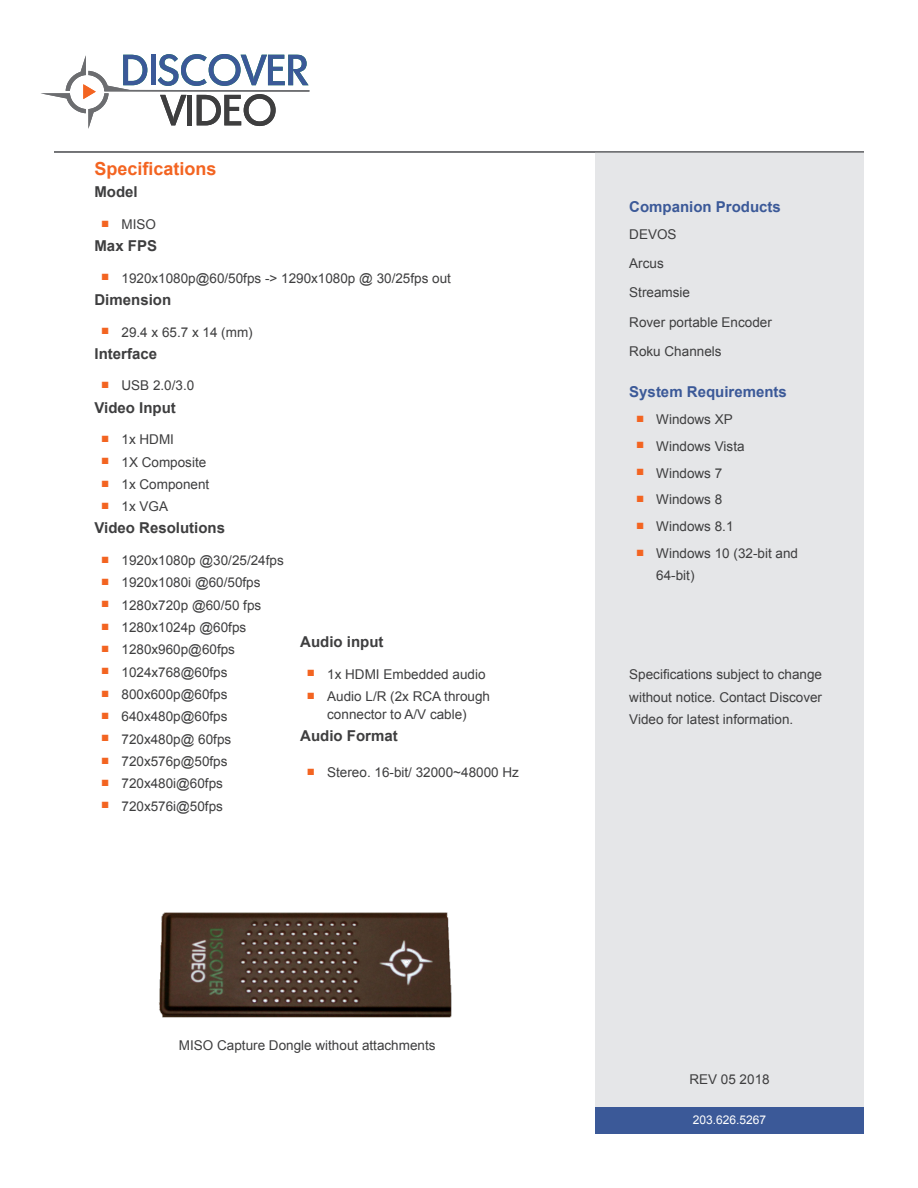
<style>
.page{position:relative;width:918px;height:1188px;background:#fff}
.page>*{position:absolute;margin:0;border:0;box-sizing:border-box;transform-origin:0 0}
.t1{font:700 18px "Arial";color:#f36421}
.Subhead{font:700 15px "Arial";color:#3e3e3f}
.Sidebar_Header{font:700 15px "Arial";color:#3b5998}
.Sidebar_Text{font:13.5px/22.5px "Arial";color:#3e3e3f}
.t2{font:12px "Arial";color:#fff}
</style>
<div class="page">
<div style="left:595px;top:153px;width:269px;height:981px;background:#e5e6e8"></div>
<svg style="left:160px;top:95px;width:26px;height:30px"></svg>
<div style="left:187px;top:95px;width:5px;height:30px;background:#3e3e3f"></div>
<svg style="left:197px;top:94px;width:79px;height:32px"></svg>
<svg style="left:41px;top:55px;width:106px;height:74px"></svg>
<div style="left:151px;top:55px;width:5px;height:30px;background:#3b5998"></div>
<svg style="left:158px;top:54px;width:151px;height:32px"></svg>
<hr style="left:104px;top:90px;width:205px;height:2px;background:#6c6d70">
<hr style="left:54px;top:151px;width:810px;height:2px;background:#6c6d70">
<div style="left:595px;top:1107px;width:269px;height:27px;background:#3b5998"></div>
<img style="left:159px;top:912px;width:293px;height:106px">
<p class="t1" style="left:94px;top:157px;width:124px">Specifications</p>
<p class="Subhead" style="left:94px;top:182px;width:45px">Model</p>
<p class="Sidebar_Text" style="left:101px;top:213px;width:56px"><sup>■</sup> MISO</p>
<p class="Subhead" style="left:94px;top:236px;width:64px">Max FPS</p>
<p class="Sidebar_Text" style="left:101px;top:267px;width:351px"><sup>■</sup> 1920x1080p@60/50fps -&gt; 1290x1080p @ 30/25fps out</p>
<p class="Subhead" style="left:94px;top:290px;width:78px">Dimension</p>
<p class="Sidebar_Text" style="left:101px;top:321px;width:153px"><sup>■</sup> 29.4 x 65.7 x 14 (mm)</p>
<p class="Subhead" style="left:94px;top:344px;width:64px">Interface</p>
<p class="Sidebar_Text" style="left:101px;top:375px;width:95px"><sup>■</sup> USB 2.0/3.0</p>
<p class="Subhead" style="left:94px;top:397px;width:83px">Video Input</p>
<p class="Sidebar_Text" style="left:101px;top:428px;width:74px"><sup>■</sup> 1x HDMI</p>
<p class="Sidebar_Text" style="left:101px;top:451px;width:107px"><sup>■</sup> 1X Composite</p>
<p class="Sidebar_Text" style="left:101px;top:473px;width:110px"><sup>■</sup> 1x Component</p>
<p class="Sidebar_Text" style="left:101px;top:495px;width:68px"><sup>■</sup> 1x VGA</p>
<p class="Subhead" style="left:94px;top:518px;width:132px">Video Resolutions</p>
<p class="Sidebar_Text" style="left:101px;top:549px;width:184px"><sup>■</sup> 1920x1080p @30/25/24fps</p>
<p class="Sidebar_Text" style="left:101px;top:571px;width:161px"><sup>■</sup> 1920x1080i @60/50fps</p>
<p class="Sidebar_Text" style="left:101px;top:594px;width:162px"><sup>■</sup> 1280x720p @60/50 fps</p>
<p class="Sidebar_Text" style="left:101px;top:616px;width:147px"><sup>■</sup> 1280x1024p @60fps</p>
<p class="Sidebar_Text" style="left:101px;top:638px;width:135px"><sup>■</sup> 1280x960p@60fps</p>
<p class="Sidebar_Text" style="left:101px;top:661px;width:128px"><sup>■</sup> 1024x768@60fps</p>
<p class="Sidebar_Text" style="left:101px;top:683px;width:128px"><sup>■</sup> 800x600p@60fps</p>
<p class="Sidebar_Text" style="left:101px;top:705px;width:128px"><sup>■</sup> 640x480p@60fps</p>
<p class="Sidebar_Text" style="left:101px;top:728px;width:132px"><sup>■</sup> 720x480p@ 60fps</p>
<p class="Sidebar_Text" style="left:101px;top:750px;width:128px"><sup>■</sup> 720x576p@50fps</p>
<p class="Sidebar_Text" style="left:101px;top:772px;width:123px"><sup>■</sup> 720x480i@60fps</p>
<p class="Sidebar_Text" style="left:101px;top:795px;width:123px"><sup>■</sup> 720x576i@50fps</p>
<p class="Subhead" style="left:300px;top:632px;width:85px">Audio input</p>
<p class="Sidebar_Text" style="left:307px;top:663px;width:180px"><sup>■</sup> 1x HDMI Embedded audio</p>
<p class="Sidebar_Text" style="left:307px;top:687px;width:185px;line-height:18px;text-align:center"><sup>■</sup> Audio L/R (2x RCA through connector to A/V cable)</p>
<p class="Subhead" style="left:300px;top:726px;width:99px">Audio Format</p>
<p class="Sidebar_Text" style="left:307px;top:761px;width:213px"><sup>■</sup> Stereo. 16-bit/ 32000~48000 Hz</p>
<p class="Sidebar_Text" style="left:179px;top:1034px;width:258px">MISO Capture Dongle without attachments</p>
<p class="Sidebar_Header" style="left:629px;top:197px;width:153px">Companion Products</p>
<p class="Sidebar_Text" style="left:629px;top:223px;width:49px">DEVOS</p>
<p class="Sidebar_Text" style="left:629px;top:252px;width:36px">Arcus</p>
<p class="Sidebar_Text" style="left:629px;top:281px;width:62px">Streamsie</p>
<p class="Sidebar_Text" style="left:629px;top:311px;width:144px">Rover portable Encoder</p>
<p class="Sidebar_Text" style="left:629px;top:340px;width:94px">Roku Channels</p>
<p class="Sidebar_Header" style="left:629px;top:382px;width:159px">System Requirements</p>
<p class="Sidebar_Text" style="left:636px;top:408px;width:98px"><sup>■</sup> Windows XP</p>
<p class="Sidebar_Text" style="left:636px;top:435px;width:110px"><sup>■</sup> Windows Vista</p>
<p class="Sidebar_Text" style="left:636px;top:462px;width:88px"><sup>■</sup> Windows 7</p>
<p class="Sidebar_Text" style="left:636px;top:488px;width:88px"><sup>■</sup> Windows 8</p>
<p class="Sidebar_Text" style="left:636px;top:515px;width:99px"><sup>■</sup> Windows 8.1</p>
<p class="Sidebar_Text" style="left:656px;top:542px;width:143px;text-indent:-20px"><sup>■</sup> Windows 10 (32-bit and<br>64-bit)</p>
<p class="Sidebar_Text" style="left:629px;top:663px;width:194px;text-align:justify">Specifications subject to change without notice. Contact Discover Video for latest information.</p>
<p class="Sidebar_Text" style="left:689px;top:1068px;width:82px">REV 05 2018</p>
<p class="t2" style="left:693px;top:1112px;width:75px">203.626.5267</p>
</div>
